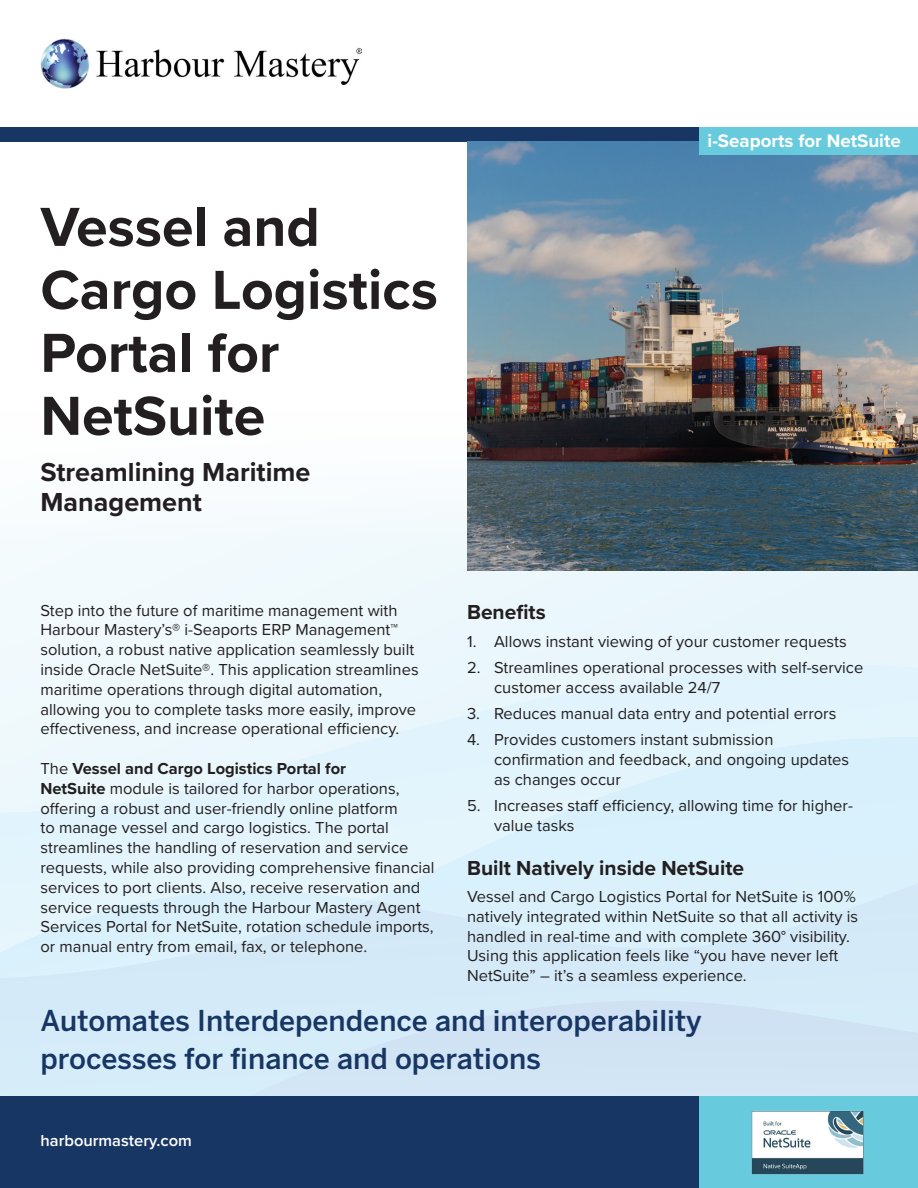
<style>
.page{position:relative;width:918px;height:1188px;background:#fff}
.page>*{position:absolute;margin:0;border:0;box-sizing:border-box;transform-origin:0 0}
.t1{font:700 57px/63px "Proxima Nova";color:#231f20}
.t2{font:500 28.5px/37.5px "Benton Sans";color:#183664}
.t3{font:700 27px/30px "Proxima Nova";color:#231f20}
.t4{font:700 21px "Proxima Nova";color:#231f20}
.t5{font:700 18.75px "Proxima Nova";color:#fff}
.t6{font:16.5px/19.8px "Proxima Nova";color:#231f20}
.t7{font:600 16.5px "Proxima Nova";color:#fff}
.s1{font-weight:700}
</style>
<div class="page">
<div style="left:0;top:413px;width:918px;height:684px;background:#ecf8fc"></div>
<svg style="left:0;top:665px;width:918px;height:186px"></svg>
<svg style="left:0;top:851px;width:918px;height:246px;background:#d5eaf7"></svg>
<svg style="left:0;top:891px;width:368px;height:88px"></svg>
<div style="left:0;top:142px;width:918px;height:421px;background:#fff"></div>
<div style="left:0;top:127px;width:918px;height:15px;background:#183664"></div>
<div style="left:0;top:1097px;width:918px;height:91px;background:#183664"></div>
<img style="left:467px;top:142px;width:451px;height:428px">
<img style="left:40px;top:39px;width:322px;height:50px">
<div style="left:699px;top:1097px;width:219px;height:91px;background:#68cbdd"></div>
<img style="left:751px;top:1111px;width:113px;height:64px">
<div style="left:699px;top:127px;width:219px;height:28px;background:#68cbdd"></div>
<h1 class="t1" style="left:40px;top:194px;width:399px">Vessel and<br>Cargo Logistics<br>Portal for<br>NetSuite</h1>
<h3 class="t3" style="left:40px;top:456px;width:272px">Streamlining Maritime<br>Management</h3>
<p class="t5" style="left:708px;top:127px;width:195px">i-Seaports for NetSuite</p>
<p class="t4" style="left:467px;top:597px;width:80px">Benefits</p>
<p class="t6" style="left:467px;top:630px;width:381px">1. Allows instant viewing of your customer requests</p>
<p class="t6" style="left:494px;top:657px;width:371px;text-indent:-27px">2. Streamlines operational processes with self-service customer access available 24/7</p>
<p class="t6" style="left:467px;top:703px;width:371px">3. Reduces manual data entry and potential errors</p>
<p class="t6" style="left:494px;top:729px;width:357px;text-indent:-27px">4. Provides customers instant submission confirmation and feedback, and ongoing updates as changes occur</p>
<p class="t6" style="left:494px;top:795px;width:360px;text-indent:-27px">5. Increases staff efficiency, allowing time for higher&shy;value tasks</p>
<p class="t4" style="left:467px;top:852px;width:279px">Built Natively inside NetSuite</p>
<p class="t6" style="left:467px;top:886px;width:393px">Vessel and Cargo Logistics Portal for NetSuite is 100% natively integrated within NetSuite so that all activity is handled in real-time and with complete 360° visibility.<br>Using this application feels like “you have never left NetSuite” – it’s a seamless experience.</p>
<h2 class="t2" style="left:40px;top:1003px;width:663px">Automates Interdependence and interoperability processes for finance and operations</h2>
<p class="t6" style="left:40px;top:600px;width:380px">Step into the future of maritime management with Harbour Mastery’s® i-Seaports ERP Management™ solution, a robust native application seamlessly built inside Oracle NetSuite®. This application streamlines maritime operations through digital automation, allowing you to complete tasks more easily, improve effectiveness, and increase operational efficiency.</p>
<p class="t6" style="left:40px;top:758px;width:396px">The <span class="s1">Vessel and Cargo Logistics Portal for<br>NetSuite</span> module is tailored for harbor operations, offering a robust and user-friendly online platform<br>to manage vessel and cargo logistics. The portal streamlines the handling of reservation and service requests, while also providing comprehensive financial services to port clients. Also, receive reservation and service requests through the Harbour Mastery Agent Services Portal for NetSuite, rotation schedule imports, or manual entry from email, fax, or telephone.</p>
<p class="t7" style="left:40px;top:1128px;width:153px">harbourmastery.com</p>
</div>
